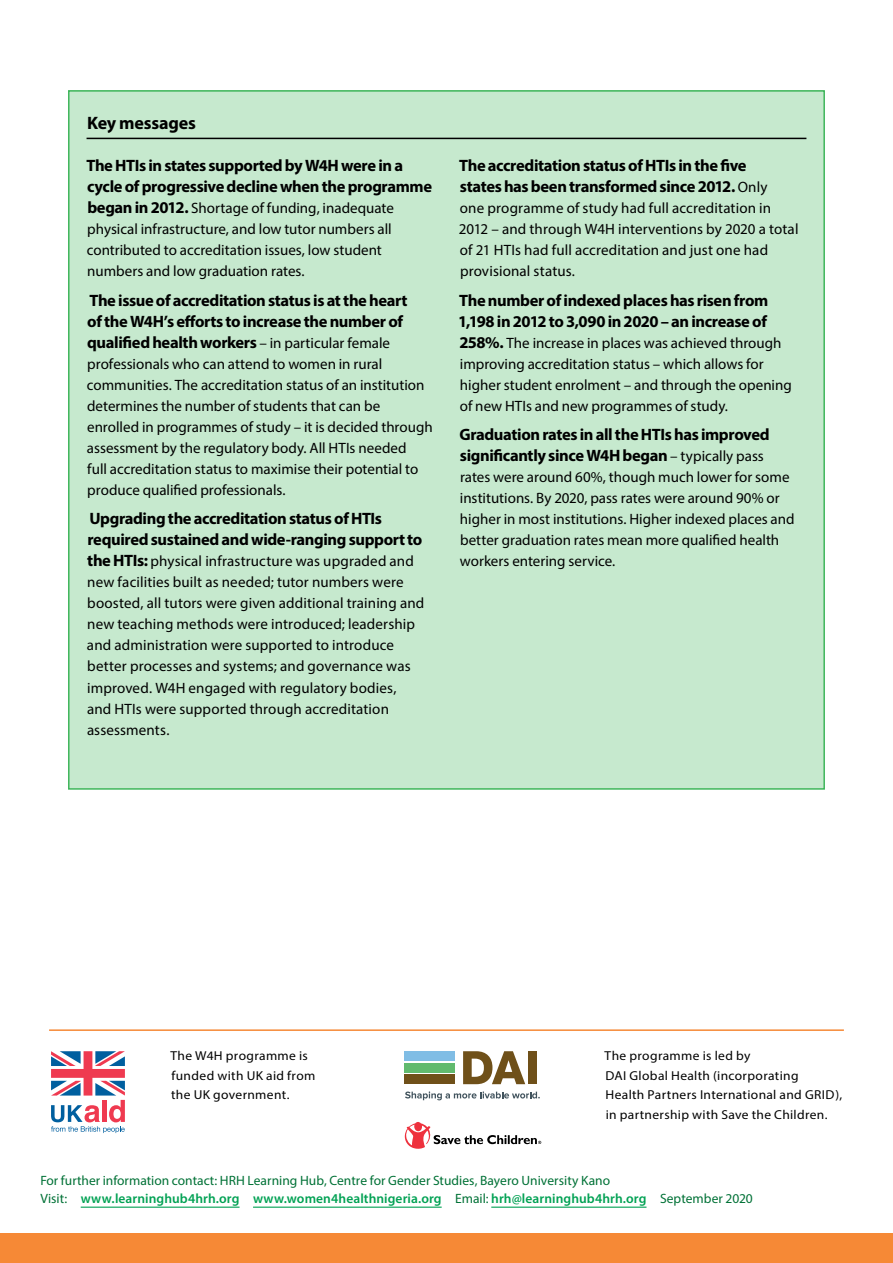
<style>
.page{position:relative;width:893px;height:1263px;background:#fff}
.page>*{position:absolute;margin:0;border:0;box-sizing:border-box;transform-origin:0 0}
.t1{font:700 18px "Myriad Pro";letter-spacing:-.01em;color:#000}
.t2{font:700 16.5px/21px "Myriad Pro";letter-spacing:-.025em;color:#000}
.t3{font:15px/21px "Myriad Pro";color:#000}
.t4{font:13.5px/18px "Myriad Pro";color:#007136}
.t5{font:12.9px/19.5px "Myriad Pro";letter-spacing:.025em;color:#000;scale:1.04 1}
.s1{font-weight:700;font-size:16.5px}
.s2{font-weight:400;font-size:15px}
.s3{font-weight:600;color:#00a153}
</style>
<div class="page">
<div style="left:0;top:1233px;width:893px;height:30px;background:#f68936"></div>
<hr style="left:49px;top:1029px;width:795px;height:2px;background:#f68936">
<svg style="left:405px;top:1122px;width:136px;height:27px"></svg>
<div style="left:405px;top:1051px;width:50px;height:10px;background:#80bde5"></div>
<div style="left:405px;top:1063px;width:50px;height:10px;background:#61ba6e"></div>
<div style="left:405px;top:1074px;width:50px;height:10px;background:#6f5019"></div>
<svg style="left:463px;top:1051px;width:62px;height:33px"></svg>
<div style="left:528px;top:1051px;width:9px;height:33px;background:#6f5019"></div>
<svg style="left:405px;top:1091px;width:135px;height:9px"></svg>
<svg style="left:51px;top:1051px;width:74px;height:82px"></svg>
<hr style="left:81px;top:1206px;width:159px;height:2px;background:#00a153">
<hr style="left:253px;top:1206px;width:189px;height:2px;background:#00a153">
<hr style="left:491px;top:1206px;width:155px;height:2px;background:#00a153">
<div style="left:69px;top:91px;width:755px;height:698px;background:#c6e9ce"></div>
<hr style="left:87px;top:138px;width:719px;height:1px;background:#000">
<p class="t1" style="left:87px;top:111px;width:110px">Key messages</p>
<p class="t2" style="left:86px;top:155px;width:347px">The HTIs in states supported by W4H were in a cycle of progressive decline when the programme</p>
<p class="t3" style="left:87px;top:198px;width:308px"><span class="s1">began in 2012.</span> Shortage of funding, inadequate physical infrastructure, and low tutor numbers all contributed to accreditation issues, low student numbers and low graduation rates.</p>
<p class="t2" style="left:87px;top:289px;width:322px">The issue of accreditation status is at the heart of the W4H’s efforts to increase the number of qualified health workers <span class="s2">– in particular female</span></p>
<p class="t3" style="left:87px;top:353px;width:347px">professionals who can attend to women in rural communities. The accreditation status of an institution determines the number of students that can be enrolled in programmes of study – it is decided through assessment by the regulatory body. All HTIs needed<br>full accreditation status to maximise their potential to produce qualified professionals.</p>
<p class="t2" style="left:87px;top:508px;width:337px">Upgrading the accreditation status of HTIs required sustained and wide-ranging support to</p>
<p class="t3" style="left:87px;top:551px;width:339px"><span class="s1">the HTIs:</span> physical infrastructure was upgraded and new facilities built as needed; tutor numbers were boosted, all tutors were given additional training and new teaching methods were introduced; leadership and administration were supported to introduce better processes and systems; and governance was improved. W4H engaged with regulatory bodies,<br>and HTIs were supported through accreditation assessments.</p>
<p class="t2" style="left:459px;top:155px;width:310px">The accreditation status of HTIs in the five states has been transformed since 2012. <span class="s2">Only</span></p>
<p class="t3" style="left:459px;top:198px;width:341px">one programme of study had full accreditation in 2012 – and through W4H interventions by 2020 a total of 21 HTIs had full accreditation and just one had provisional status.</p>
<p class="t2" style="left:458px;top:289px;width:312px">The number of indexed places has risen from<br>1,198 in 2012 to 3,090 in 2020 – an increase of</p>
<p class="t3" style="left:459px;top:332px;width:334px"><span class="s1">258%.</span> The increase in places was achieved through improving accreditation status – which allows for higher student enrolment – and through the opening of new HTIs and new programmes of study.</p>
<p class="t2" style="left:459px;top:424px;width:312px">Graduation rates in all the HTIs has improved significantly since W4H began <span class="s2">– typically pass</span></p>
<p class="t3" style="left:460px;top:467px;width:336px">rates were around 60%, though much lower for some institutions. By 2020, pass rates were around 90% or higher in most institutions. Higher indexed places and better graduation rates mean more qualified health workers entering service.</p>
<p class="t5" style="left:170px;top:1046px;width:141px">The W4H programme is funded with UK aid from the UK government.</p>
<p class="t5" style="left:605px;top:1046px;width:230px">The programme is led by<br>DAI Global Health (incorporating<br>Health Partners International and GRID), in partnership with Save the Children.</p>
<p class="t4" style="left:40px;top:1171px;width:714px">For further information contact: HRH Learning Hub, Centre for Gender Studies, Bayero University Kano<br>Visit: <span class="s3">www.learninghub4hrh.org www.women4healthnigeria.org</span> Email: <span class="s3">hrh@learninghub4hrh.org</span> September 2020</p>
</div>
